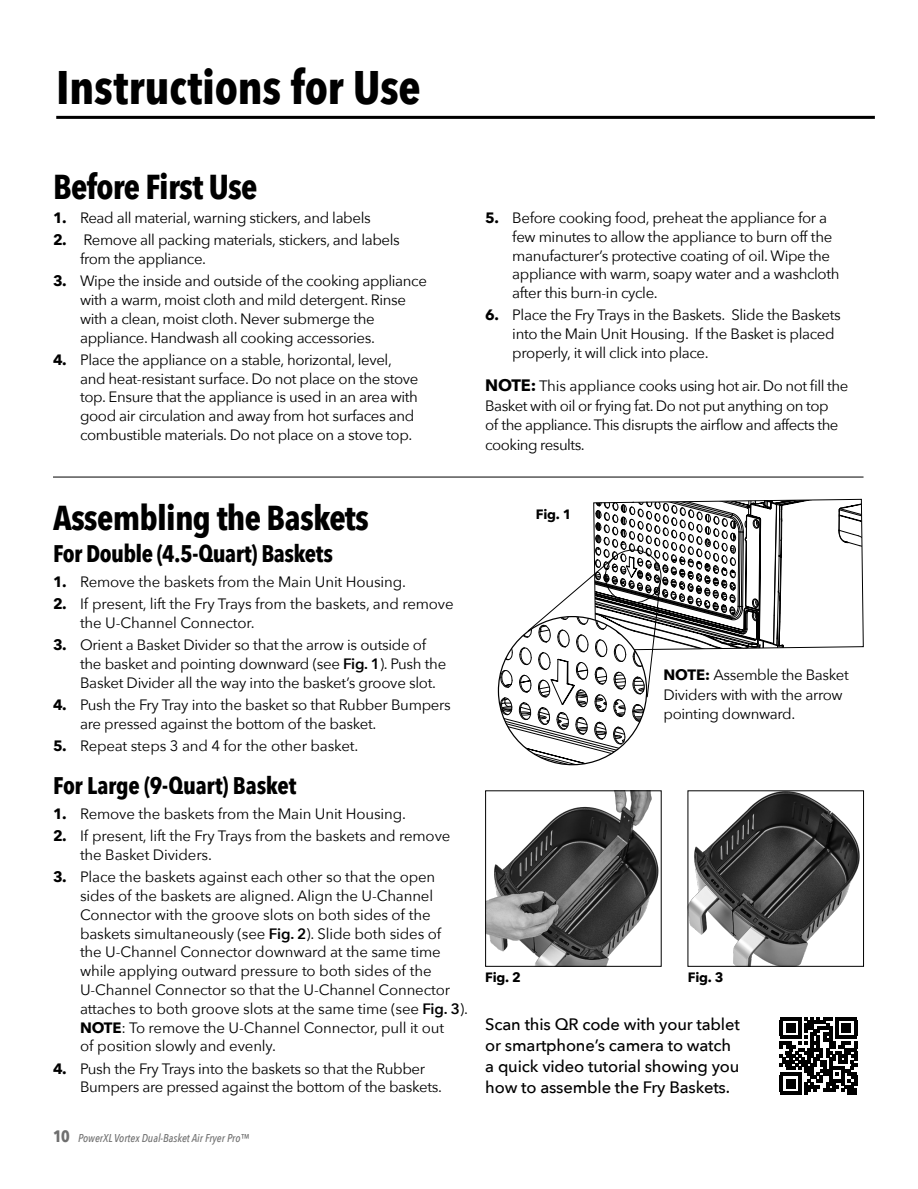
<style>
.page{position:relative;width:918px;height:1189px;background:#fff}
.page>*{position:absolute;margin:0;border:0;box-sizing:border-box;transform-origin:0 0}
.t1{font:700 46.95px "Avenir Next Condensed";letter-spacing:-.01em;color:#000}
.t2{font:700 34.5px "Avenir Next Condensed";letter-spacing:-.02em;color:#000}
.t3{font:700 24px "Avenir Next Condensed";letter-spacing:-.015em;color:#000}
.t4{font:500 16.5px/21px "Avenir Next";letter-spacing:-.01em;color:#000}
.t5{font:15px/18.8px "Avenir Next";letter-spacing:-.025em;color:#000}
.t6{font:700 13.5px "Avenir Next";letter-spacing:-.02em;color:#000}
.t7{font:italic 500 11.4px "Avenir Next Condensed";color:#6f6f6f}
.s1{font-weight:700}
.s2{font-weight:700;font-size:16.5px}
.s3{font-weight:600}
.s4{font-weight:700;font-style:normal;font-size:16.5px}
</style>
<div class="page">
<hr style="left:56px;top:116px;width:818px;height:3px;background:#000">
<hr style="left:53px;top:477px;width:810px;height:1px;background:#000">
<svg style="left:497px;top:498px;width:367px;height:267px"></svg>
<img style="left:487px;top:792px;width:172px;height:172px">
<div style="left:485px;top:790px;width:176px;height:176px;border:1px solid #000"></div>
<img style="left:689px;top:792px;width:171px;height:172px">
<svg style="left:779px;top:1017px;width:78px;height:77px"></svg>
<hr style="left:779px;top:1091px;width:22px;height:3px;background:#000">
<div style="left:785px;top:1079px;width:10px;height:9px;background:#000"></div>
<h1 class="t1" style="left:56px;top:59px;width:366px">Instructions for Use</h1>
<h2 class="t2" style="left:53px;top:166px;width:206px">Before First Use</h2>
<p class="t5" style="left:53px;top:208px;width:319px"><span class="s1">1.</span> Read all material, warning stickers, and labels</p>
<p class="t5" style="left:80px;top:230px;width:321px;text-indent:-27px"><span class="s1">2.</span> Remove all packing materials, stickers, and labels from the appliance.</p>
<p class="t5" style="left:80px;top:271px;width:348px;text-indent:-27px"><span class="s1">3.</span> Wipe the inside and outside of the cooking appliance with a warm, moist cloth and mild detergent. Rinse with a clean, moist cloth. Never submerge the appliance. Handwash all cooking accessories.</p>
<p class="t5" style="left:80px;top:350px;width:340px;text-indent:-27px"><span class="s1">4.</span> Place the appliance on a stable, horizontal, level, and heat-resistant surface. Do not place on the stove top. Ensure that the appliance is used in an area with good air circulation and away from hot surfaces and combustible materials. Do not place on a stove top.</p>
<p class="t5" style="left:512px;top:208px;width:329px;text-indent:-27px"><span class="s1">5.</span> Before cooking food, preheat the appliance for a few minutes to allow the appliance to burn off the manufacturer’s protective coating of oil. Wipe the appliance with warm, soapy water and a washcloth after this burn-in cycle.</p>
<p class="t5" style="left:512px;top:305px;width:330px;text-indent:-27px"><span class="s1">6.</span> Place the Fry Trays in the Baskets. Slide the Baskets into the Main Unit Housing. If the Basket is placed properly, it will click into place.</p>
<p class="t5" style="left:485px;top:376px;width:364px;line-height:19.5px"><span class="s2">NOTE:</span> This appliance cooks using hot air. Do not fill the Basket with oil or frying fat. Do not put anything on top<br>of the appliance. This disrupts the airflow and affects the cooking results.</p>
<h2 class="t2" style="left:53px;top:497px;width:317px">Assembling the Baskets</h2>
<p class="t6" style="left:536px;top:502px;width:37px">Fig. 1</p>
<h3 class="t3" style="left:53px;top:538px;width:281px">For Double (4.5-Quart) Baskets</h3>
<p class="t5" style="left:53px;top:572px;width:354px"><span class="s1">1.</span> Remove the baskets from the Main Unit Housing.</p>
<p class="t5" style="left:80px;top:594px;width:375px;text-indent:-27px"><span class="s1">2.</span> If present, lift the Fry Trays from the baskets, and remove the U-Channel Connector.</p>
<p class="t5" style="left:80px;top:635px;width:368px;text-indent:-27px"><span class="s1">3.</span> Orient a Basket Divider so that the arrow is outside of the basket and pointing downward (see <span class="s3">Fig. 1</span>). Push the<br>Basket Divider all the way into the basket’s groove slot.</p>
<p class="t5" style="left:80px;top:695px;width:372px;text-indent:-27px"><span class="s1">4.</span> Push the Fry Tray into the basket so that Rubber Bumpers are pressed against the bottom of the basket.</p>
<p class="t5" style="left:53px;top:736px;width:307px"><span class="s1">5.</span> Repeat steps 3 and 4 for the other basket.</p>
<h3 class="t3" style="left:53px;top:770px;width:245px">For Large (9-Quart) Basket</h3>
<p class="t5" style="left:53px;top:804px;width:354px"><span class="s1">1.</span> Remove the baskets from the Main Unit Housing.</p>
<p class="t5" style="left:80px;top:826px;width:372px;text-indent:-27px"><span class="s1">2.</span> If present, lift the Fry Trays from the baskets and remove the Basket Dividers.</p>
<p class="t5" style="left:80px;top:867px;width:389px;text-indent:-27px"><span class="s1">3.</span> Place the baskets against each other so that the open sides of the baskets are aligned. Align the U-Channel Connector with the groove slots on both sides of the baskets simultaneously (see <span class="s3">Fig. 2</span>). Slide both sides of<br>the U-Channel Connector downward at the same time while applying outward pressure to both sides of the U-Channel Connector so that the U-Channel Connector attaches to both groove slots at the same time (see <span class="s3">Fig. 3</span>).<br><span class="s1">NOTE</span>: To remove the U-Channel Connector, pull it out<br>of position slowly and evenly.</p>
<p class="t5" style="left:80px;top:1058px;width:363px;text-indent:-27px"><span class="s1">4.</span> Push the Fry Trays into the baskets so that the Rubber<br>Bumpers are pressed against the bottom of the baskets.</p>
<p class="t7" style="left:53px;top:1131px;width:197px"><span class="s4">10</span> PowerXL Vortex Dual-Basket Air Fryer Pro™</p>
<p class="t5" style="left:663px;top:664px;width:187px;line-height:19.5px"><span class="s1">NOTE:</span> Assemble the Basket<br>Dividers with with the arrow pointing downward.</p>
<p class="t6" style="left:485px;top:966px;width:37px">Fig. 2</p>
<p class="t6" style="left:687px;top:966px;width:37px">Fig. 3</p>
<p class="t4" style="left:485px;top:1013px;width:256px">Scan this QR code with your tablet or smartphone’s camera to watch a quick video tutorial showing you how to assemble the Fry Baskets.</p>
</div>
